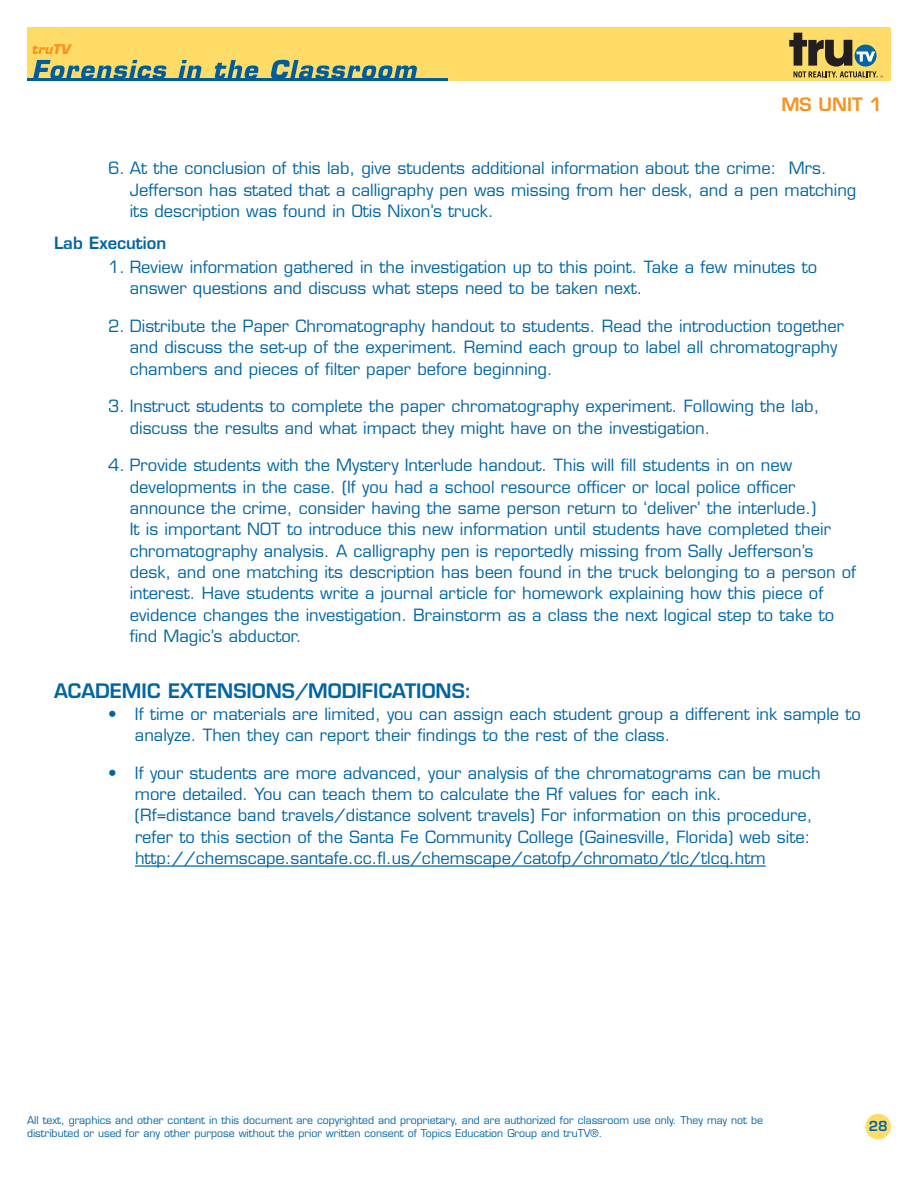
<style>
.page{position:relative;width:918px;height:1188px;background:#fff}
.page>*{position:absolute;margin:0;border:0;box-sizing:border-box;transform-origin:0 0}
.t1{font:600 19.5px "Eurostile";color:#0065a4}
.t2{font:600 18px "Eurostile";color:#f7931d}
.t3{font:16.5px/21.3px "Eurostile";color:#0065a4}
.t4{font:600 16.5px "Eurostile";color:#0065a4}
.t5{font:600 13.5px "Eurostile";color:#0065a4}
.t6{font:italic 700 13.05px "Eurostile";color:#f7931d}
.t7{font:10.5px/12.6px "Eurostile";color:#0065a4}
</style>
<div class="page">
<div style="left:27px;top:27px;width:864px;height:54px;background:#ffdc68"></div>
<svg style="left:33px;top:60px;width:134px;height:18px"></svg>
<svg style="left:178px;top:60px;width:24px;height:18px"></svg>
<svg style="left:214px;top:60px;width:45px;height:18px"></svg>
<svg style="left:271px;top:60px;width:146px;height:18px"></svg>
<hr style="left:27px;top:78px;width:421px;height:3px;background:#005d9c">
<svg style="left:789px;top:33px;width:94px;height:44px"></svg>
<hr style="left:135px;top:865px;width:474px;height:2px;background:#0065a4">
<hr style="left:609px;top:865px;width:157px;height:2px;background:#0065a4">
<div style="left:865px;top:1114px;width:26px;height:25px;background:#ffdc68;border-radius:50%"></div>
<p class="t6" style="left:31px;top:44px;width:42px">truTV</p>
<p class="t2" style="left:781px;top:97px;width:102px">MS UNIT 1</p>
<p class="t3" style="left:130px;top:159px;width:728px;text-indent:-22px">6. At the conclusion of this lab, give students additional information about the crime: Mrs.<br>Jefferson has stated that a calligraphy pen was missing from her desk, and a pen matching its description was found in Otis Nixon’s truck.</p>
<p class="t4" style="left:54px;top:237px;width:114px">Lab Execution</p>
<p class="t3" style="left:130px;top:258px;width:689px;text-indent:-22px">1. Review information gathered in the investigation up to this point. Take a few minutes to answer questions and discuss what steps need to be taken next.</p>
<p class="t3" style="left:130px;top:317px;width:716px;text-indent:-22px">2. Distribute the Paper Chromatography handout to students. Read the introduction together and discuss the set-up of the experiment. Remind each group to label all chromatography chambers and pieces of filter paper before beginning.</p>
<p class="t3" style="left:130px;top:397px;width:691px;text-indent:-22px">3. Instruct students to complete the paper chromatography experiment. Following the lab, discuss the results and what impact they might have on the investigation.</p>
<p class="t3" style="left:130px;top:456px;width:728px;text-indent:-22px">4. Provide students with the Mystery Interlude handout. This will fill students in on new developments in the case. (If you had a school resource officer or local police officer announce the crime, consider having the same person return to ‘deliver’ the interlude.)<br>It is important NOT to introduce this new information until students have completed their chromatography analysis. A calligraphy pen is reportedly missing from Sally Jefferson’s desk, and one matching its description has been found in the truck belonging to a person of interest. Have students write a journal article for homework explaining how this piece of evidence changes the investigation. Brainstorm as a class the next logical step to take to find Magic’s abductor.</p>
<p class="t1" style="left:54px;top:684px;width:419px">ACADEMIC EXTENSIONS/MODIFICATIONS:</p>
<p class="t3" style="left:135px;top:705px;width:727px;text-indent:-27px">• If time or materials are limited, you can assign each student group a different ink sample to analyze. Then they can report their findings to the rest of the class.</p>
<p class="t3" style="left:135px;top:764px;width:687px;text-indent:-27px">• If your students are more advanced, your analysis of the chromatograms can be much more detailed. You can teach them to calculate the Rf values for each ink. (Rf=distance band travels/distance solvent travels) For information on this procedure, refer to this section of the Santa Fe Community College (Gainesville, Florida) web site: http://chemscape.santafe.cc.fl.us/chemscape/catofp/chromato/tlc/tlcq.htm</p>
<p class="t7" style="left:27px;top:1115px;width:738px">All text, graphics and other content in this document are copyrighted and proprietary, and are authorized for classroom use only. They may not be distributed or used for any other purpose without the prior written consent of Topics Education Group and truTV®.</p>
<p class="t5" style="left:869px;top:1121px;width:21px">28</p>
</div>
